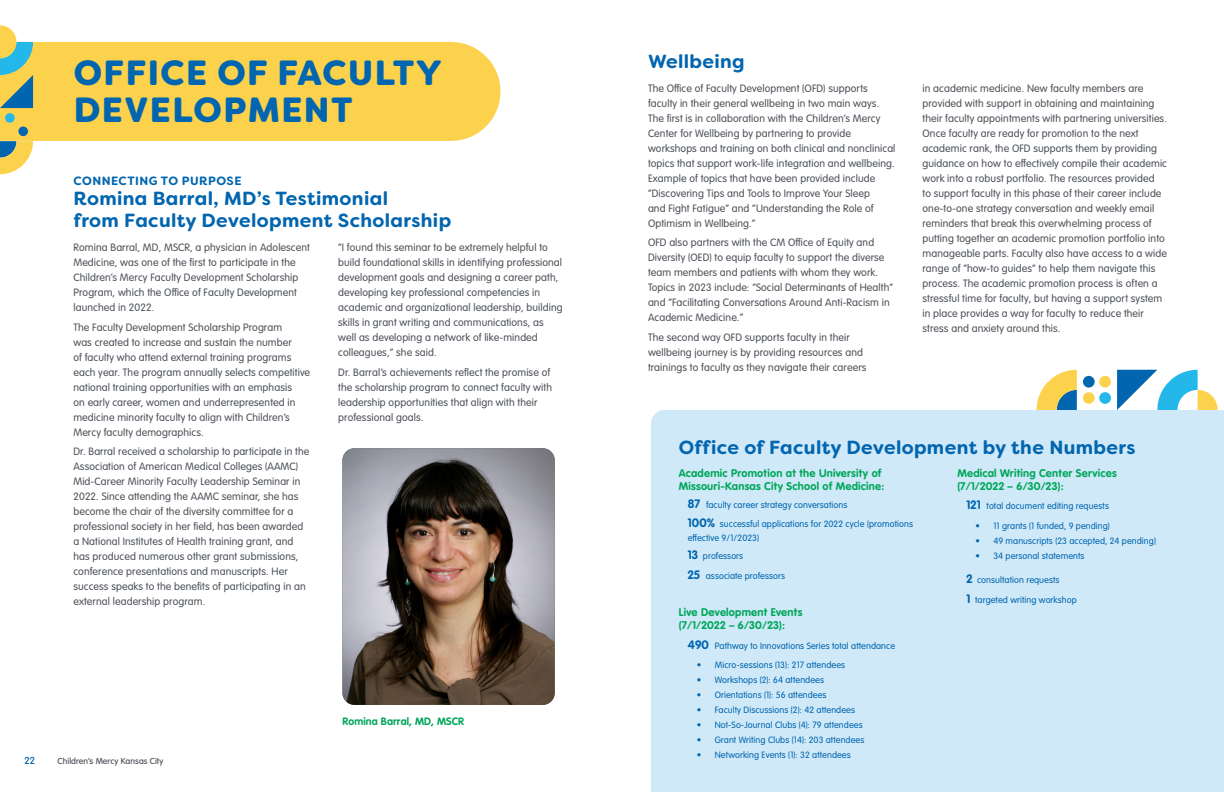
<style>
.page{position:relative;width:1224px;height:792px;background:#fff}
.page>*{position:absolute;margin:0;border:0;box-sizing:border-box;transform-origin:0 0}
.Section_Titles{font:900 35px/37px "Filson Soft";letter-spacing:.04em;color:#0165af}
.Story_Titles{font:700 19px/22.8px "Filson Soft";letter-spacing:.02em;color:#0165af}
.Story_Titles-2{font:700 12px "Filson Soft";letter-spacing:.04em;color:#0165af}
.Article_Subtitles{font:700 11px/13.2px "VAG Rounded Next";letter-spacing:.02em;color:#00a65a}
.Body_Copy{font:10.5px/15px "VAG Rounded Next";letter-spacing:.01em;color:#4e535a}
.Body_Copy-2{font:700 10.5px "VAG Rounded Next";letter-spacing:.01em;color:#00a65a}
.t1{font:500 10px "VAG Rounded Next";color:#0165af}
.Body_Copy-3{font:9px/14px "VAG Rounded Next";letter-spacing:.01em;color:#0165af}
.t2{font:500 8.5px "VAG Rounded Next";letter-spacing:.01em;color:#4e535a}
.s1{font-weight:700;font-size:12px}
</style>
<div class="page">
<div style="left:0;top:42px;width:451px;height:99px;background:#fcd24d"></div>
<div style="left:651px;top:410px;width:573px;height:382px;background:#cfe9f8"></div>
<img style="left:342px;top:448px;width:213px;height:257px">
<div style="left:1083px;top:376px;width:12px;height:12px;background:#0165af;border-radius:50%"></div>
<div style="left:1099px;top:376px;width:12px;height:12px;background:#fcd24d;border-radius:50%"></div>
<div style="left:1083px;top:392px;width:12px;height:12px;background:#fcd24d;border-radius:50%"></div>
<div style="left:1099px;top:392px;width:12px;height:12px;background:#23b7ea;border-radius:50%"></div>
<svg style="left:1037px;top:370px;width:40px;height:40px"></svg>
<svg style="left:1117px;top:370px;width:101px;height:40px"></svg>
<div style="left:18px;top:127px;width:10px;height:9px;background:#0165af;border-radius:50%"></div>
<div style="left:5px;top:113px;width:10px;height:10px;background:#23b7ea;border-radius:50%"></div>
<svg style="left:0;top:141px;width:33px;height:33px"></svg>
<svg style="left:0;top:25px;width:33px;height:83px"></svg>
<p class="Section_Titles" style="left:74px;top:55px;width:370px">OFFICE OF FACULTY<br>DEVELOPMENT</p>
<p class="Story_Titles-2" style="left:74px;top:173px;width:170px">CONNECTING TO PURPOSE</p>
<p class="Story_Titles" style="left:73px;top:187px;width:379px">Romina Barral, MD’s Testimonial<br>from Faculty Development Scholarship</p>
<p class="Body_Copy" style="left:73px;top:241px;width:238px">Romina Barral, MD, MSCR, a physician in Adolescent Medicine, was one of the first to participate in the Children’s Mercy Faculty Development Scholarship Program, which the Office of Faculty Development launched in 2022.</p>
<p class="Body_Copy" style="left:73px;top:320px;width:238px">The Faculty Development Scholarship Program<br>was created to increase and sustain the number<br>of faculty who attend external training programs each year. The program annually selects competitive national training opportunities with an emphasis<br>on early career, women and underrepresented in medicine minority faculty to align with Children’s Mercy faculty demographics.</p>
<p class="Body_Copy" style="left:73px;top:445px;width:237px">Dr. Barral received a scholarship to participate in the Association of American Medical Colleges (AAMC)<br>Mid-Career Minority Faculty Leadership Seminar in 2022. Since attending the AAMC seminar, she has become the chair of the diversity committee for a professional society in her field, has been awarded a National Institutes of Health training grant, and has produced numerous other grant submissions, conference presentations and manuscripts. Her success speaks to the benefits of participating in an external leadership program.</p>
<p class="Body_Copy" style="left:338px;top:241px;width:226px">“I found this seminar to be extremely helpful to build foundational skills in identifying professional development goals and designing a career path, developing key professional competencies in academic and organizational leadership, building skills in grant writing and communications, as well as developing a network of like-minded colleagues,” she said.</p>
<p class="Body_Copy" style="left:338px;top:365px;width:215px">Dr. Barral’s achievements reflect the promise of the scholarship program to connect faculty with leadership opportunities that align with their professional goals.</p>
<p class="t1" style="left:25px;top:754px;width:12px">22</p>
<p class="t2" style="left:58px;top:756px;width:107px">Children’s Mercy Kansas City</p>
<p class="Body_Copy-2" style="left:342px;top:714px;width:123px">Romina Barral, MD, MSCR</p>
<p class="Story_Titles" style="left:648px;top:50px;width:98px">Wellbeing</p>
<p class="Body_Copy" style="left:648px;top:81px;width:249px">The Office of Faculty Development (OFD) supports faculty in their general wellbeing in two main ways.<br>The first is in collaboration with the Children’s Mercy Center for Wellbeing by partnering to provide workshops and training on both clinical and nonclinical topics that support work-life integration and wellbeing.<br>Example of topics that have been provided include “Discovering Tips and Tools to Improve Your Sleep<br>and Fight Fatigue” and “Understanding the Role of Optimism in Wellbeing.”</p>
<p class="Body_Copy" style="left:648px;top:235px;width:247px">OFD also partners with the CM Office of Equity and Diversity (OED) to equip faculty to support the diverse team members and patients with whom they work.<br>Topics in 2023 include: “Social Determinants of Health” and “Facilitating Conversations Around Anti-Racism in Academic Medicine.”</p>
<p class="Body_Copy" style="left:648px;top:330px;width:220px">The second way OFD supports faculty in their wellbeing journey is by providing resources and trainings to faculty as they navigate their careers</p>
<p class="Body_Copy" style="left:922px;top:81px;width:246px">in academic medicine. New faculty members are provided with support in obtaining and maintaining their faculty appointments with partnering universities.<br>Once faculty are ready for promotion to the next academic rank, the OFD supports them by providing guidance on how to effectively compile their academic work into a robust portfolio. The resources provided<br>to support faculty in this phase of their career include one-to-one strategy conversation and weekly email reminders that break this overwhelming process of putting together an academic promotion portfolio into manageable parts. Faculty also have access to a wide range of “how-to guides” to help them navigate this process. The academic promotion process is often a stressful time for faculty, but having a support system in place provides a way for faculty to reduce their stress and anxiety around this.</p>
<p class="Story_Titles" style="left:679px;top:437px;width:458px">Office of Faculty Development by the Numbers</p>
<p class="Article_Subtitles" style="left:679px;top:466px;width:207px">Academic Promotion at the University of<br>Missouri-Kansas City School of Medicine:</p>
<p class="Body_Copy-3" style="left:688px;top:499px;width:161px"><span class="s1">87</span> faculty career strategy conversations</p>
<p class="Body_Copy-3" style="left:688px;top:517px;width:227px"><span class="s1">100%</span> successful applications for 2022 cycle (promotions effective 9/1/2023)</p>
<p class="Body_Copy-3" style="left:688px;top:550px;width:57px"><span class="s1">13</span> professors</p>
<p class="Body_Copy-3" style="left:688px;top:569px;width:99px"><span class="s1">25</span> associate professors</p>
<p class="Article_Subtitles" style="left:679px;top:606px;width:125px">Live Development Events (7/1/2022 – 6/30/23):</p>
<p class="Body_Copy-3" style="left:688px;top:639px;width:209px"><span class="s1">490</span> Pathway to Innovations Series total attendance</p>
<p class="Body_Copy-3" style="left:697px;top:659px;width:150px">• Micro-sessions (13): 217 attendees</p>
<p class="Body_Copy-3" style="left:697px;top:674px;width:129px">• Workshops (2): 64 attendees</p>
<p class="Body_Copy-3" style="left:697px;top:689px;width:131px">• Orientations (1): 56 attendees</p>
<p class="Body_Copy-3" style="left:697px;top:704px;width:160px">• Faculty Discussions (2): 42 attendees</p>
<p class="Body_Copy-3" style="left:697px;top:719px;width:167px">• Not-So-Journal Clubs (4): 79 attendees</p>
<p class="Body_Copy-3" style="left:697px;top:734px;width:169px">• Grant Writing Clubs (14): 203 attendees</p>
<p class="Body_Copy-3" style="left:697px;top:749px;width:156px">• Networking Events (1): 32 attendees</p>
<p class="Article_Subtitles" style="left:957px;top:466px;width:161px">Medical Writing Center Services (7/1/2022 – 6/30/23):</p>
<p class="Body_Copy-3" style="left:966px;top:500px;width:144px"><span class="s1">121</span> total document editing requests</p>
<p class="Body_Copy-3" style="left:975px;top:519px;width:136px">• 11 grants (1 funded, 9 pending)</p>
<p class="Body_Copy-3" style="left:975px;top:534px;width:182px">• 49 manuscripts (23 accepted, 24 pending)</p>
<p class="Body_Copy-3" style="left:975px;top:549px;width:111px">• 34 personal statements</p>
<p class="Body_Copy-3" style="left:966px;top:574px;width:95px"><span class="s1">2</span> consultation requests</p>
<p class="Body_Copy-3" style="left:966px;top:593px;width:112px"><span class="s1">1</span> targeted writing workshop</p>
</div>
